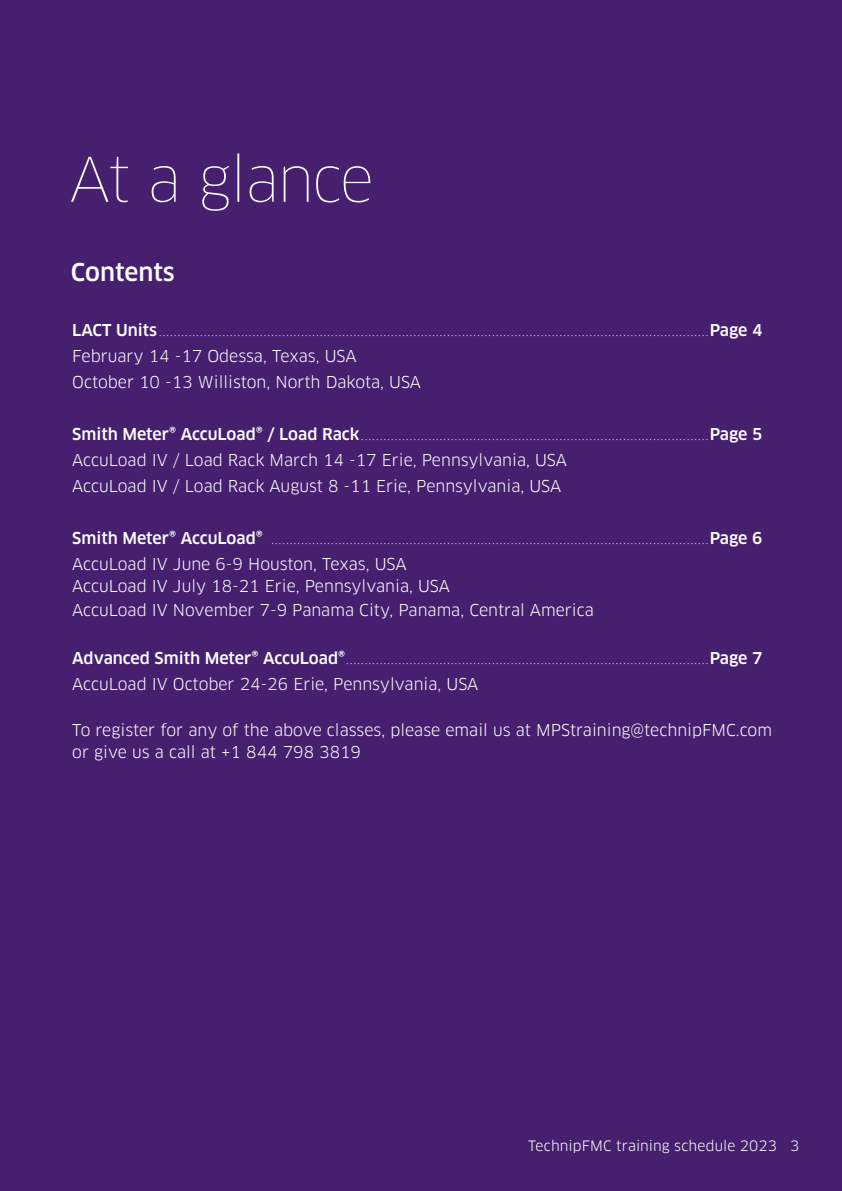
<style>
.page{position:relative;width:842px;height:1191px;background:#471f6f}
.page>*{position:absolute;margin:0;border:0;box-sizing:border-box;transform-origin:0 0}
.t1{font:100 60px "Clan OT";letter-spacing:-.03em;color:#fff}
.t2{font:500 24px "Clan OT";color:#fff}
.t3{font:100 16px/26px "Clan OT";color:#fff}
.t4{font:16px/26px "Clan OT";color:#fff}
.t5{font:14px "Clan OT";letter-spacing:.01em;color:#fff}
.s1{font-weight:500}
.s2{font-weight:400}
.s3{font-weight:100}
</style>
<div class="page">
<h1 class="t1" style="left:69px;top:143px;width:306px">At a glance</h1>
<h2 class="t2" style="left:71px;top:258px;width:105px">Contents</h2>
<p class="t3" style="left:72px;top:317px;width:691px"><span class="s1">LACT Units</span>...................................................................................................................................................<span class="s1">Page 4<br></span><span class="s2">February 14 -17 Odessa, Texas, USA<br>October 10 -13 Williston, North Dakota, USA</span></p>
<p class="t4" style="left:72px;top:421px;width:691px"><span class="s1">Smith Meter® AccuLoad® / Load Rack</span><span class="s3">.............................................................................................</span><span class="s1">Page 5<br></span>AccuLoad IV / Load Rack March 14 -17 Erie, Pennsylvania, USA<br>AccuLoad IV / Load Rack August 8 -11 Erie, Pennsylvania, USA</p>
<p class="t3" style="left:72px;top:525px;width:691px"><span class="s1">Smith Meter® AccuLoad®</span> .....................................................................................................................<span class="s1">Page 6<br></span><span class="s2">AccuLoad IV June 6-9 Houston, Texas, USA</span></p>
<p class="t4" style="left:72px;top:574px;width:523px;line-height:24px">AccuLoad IV July 18-21 Erie, Pennsylvania, USA<br>AccuLoad IV November 7-9 Panama City, Panama, Central America</p>
<p class="t3" style="left:72px;top:645px;width:691px"><span class="s1">Advanced Smith Meter® AccuLoad®</span>.................................................................................................<span class="s1">Page 7<br></span><span class="s2">AccuLoad IV October 24-26 Erie, Pennsylvania, USA</span></p>
<p class="t4" style="left:72px;top:719px;width:701px;line-height:22px">To register for any of the above classes, please email us at MPStraining@technipFMC.com or give us a call at +1 844 798 3819</p>
<p class="t5" style="left:528px;top:1137px;width:273px">TechnipFMC training schedule 2023 3</p>
</div>
